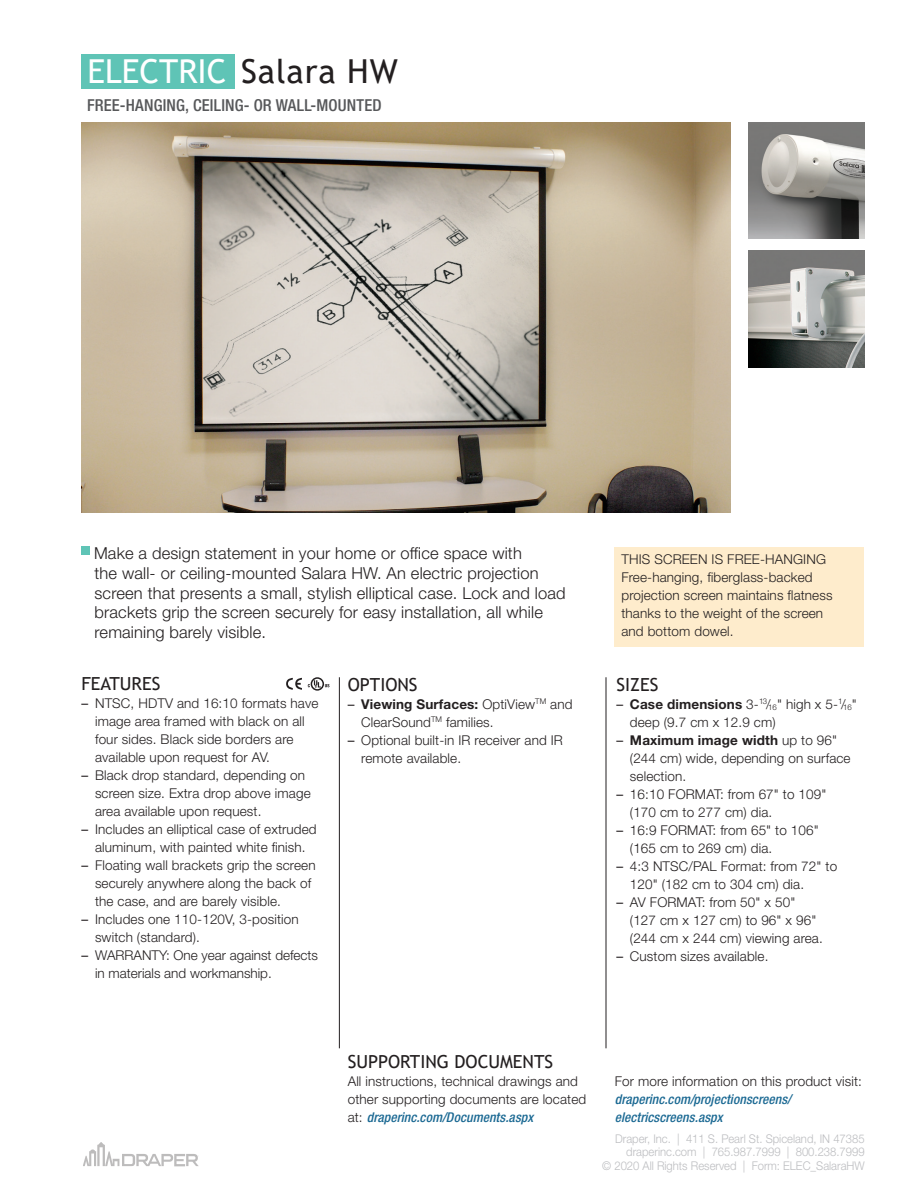
<style>
.page{position:relative;width:918px;height:1188px;background:#fff}
.page>*{position:absolute;margin:0;border:0;box-sizing:border-box;transform-origin:0 0}
.t1{font:33px "Trebuchet MS";color:#fff}
.SMALL_HEADER{font:18px "Trebuchet MS";color:#231f20}
.LARGE_PARAGRAPH{font:300 16.5px/19.8px "Helvetica Neue LT Std";letter-spacing:.01em;color:#231f20}
.SUBHEAD{font:500 condensed 16.5px "Helvetica Neue LT Std";letter-spacing:.005em;color:#57585a}
.BODY_COPY{font:300 13.5px/18px "Helvetica Neue LT Std";letter-spacing:.01em;color:#231f20}
.BODY_COPY-2{font:italic 500 condensed 13.5px/18px "Helvetica Neue LT Std";letter-spacing:.01em;color:#1b6993}
.t2{font:300 12px/13.5px "Helvetica Neue LT Std";color:#bcbdc0;text-align:right;scale:.94 1}
.s1{color:#231f20}
.s2{font-weight:400}
.s3{font-weight:700}
.s4{font-weight:500;font-style:italic;font-stretch:condensed;color:#1b6993}
.s5{font-weight:300;font-style:normal;font-stretch:normal;color:#231f20}
</style>
<div class="page">
<div style="left:81px;top:54px;width:153px;height:34px;background:#5fc4b6"></div>
<svg style="left:83px;top:1142px;width:116px;height:24px"></svg>
<img style="left:81px;top:122px;width:649px;height:391px">
<div style="left:81px;top:546px;width:8px;height:8px;background:#5fc4b6"></div>
<hr style="left:606px;top:677px;width:1px;height:371px;background:#231f20">
<hr style="left:339px;top:677px;width:1px;height:371px;background:#231f20">
<div style="left:615px;top:547px;width:249px;height:99px;background:#feeccc"></div>
<svg style="left:286px;top:678px;width:16px;height:12px"></svg>
<div style="left:311px;top:677px;width:13px;height:14px;border:2px solid #231f20;border-radius:50%"></div>
<svg style="left:308px;top:680px;width:21px;height:8px"></svg>
<img style="left:748px;top:123px;width:117px;height:116px">
<img style="left:748px;top:251px;width:117px;height:116px">
<p class="t1" style="left:87px;top:51px;width:312px">ELECTRIC <span class="s1">Salara HW</span></p>
<p class="SUBHEAD" style="left:87px;top:95px;width:296px">FREE-HANGING, CEILING- OR WALL-MOUNTED</p>
<p class="LARGE_PARAGRAPH" style="left:94px;top:543px;width:473px">Make a design statement in your home or office space with<br>the wall- or ceiling-mounted Salara HW. An electric projection screen that presents a small, stylish elliptical case. Lock and load brackets grip the screen securely for easy installation, all while remaining barely visible.</p>
<p class="BODY_COPY" style="left:621px;top:549px;width:213px">THIS SCREEN IS FREE-HANGING<br>Free-hanging, fiberglass-backed projection screen maintains flatness thanks to the weight of the screen and bottom dowel.</p>
<p class="SMALL_HEADER" style="left:82px;top:672px;width:80px">FEATURES</p>
<p class="BODY_COPY" style="left:95px;top:694px;width:225px;text-indent:-14px"><span class="s2">–</span> NTSC, HDTV and 16:10 formats have image area framed with black on all four sides. Black side borders are available upon request for AV.</p>
<p class="BODY_COPY" style="left:95px;top:766px;width:217px;text-indent:-14px"><span class="s2">–</span> Black drop standard, depending on screen size. Extra drop above image area available upon request.</p>
<p class="BODY_COPY" style="left:82px;top:820px;width:237px;text-align:center"><span class="s2">–</span> Includes an elliptical case of extruded aluminum, with painted white finish.</p>
<p class="BODY_COPY" style="left:95px;top:856px;width:222px;text-indent:-14px"><span class="s2">–</span> Floating wall brackets grip the screen securely anywhere along the back of the case, and are barely visible.</p>
<p class="BODY_COPY" style="left:95px;top:910px;width:205px;text-indent:-14px"><span class="s2">–</span> Includes one 110-120V, 3-position switch (standard).</p>
<p class="BODY_COPY" style="left:95px;top:946px;width:225px;text-indent:-14px"><span class="s2">–</span> WARRANTY: One year against defects in materials and workmanship.</p>
<p class="SMALL_HEADER" style="left:348px;top:673px;width:71px">OPTIONS</p>
<p class="BODY_COPY" style="left:361px;top:694px;width:213px;text-indent:-14px"><span class="s2">–</span> <span class="s3">Viewing Surfaces:</span> OptiView<sup>TM</sup> and<br>ClearSound<sup>TM</sup> families.</p>
<p class="BODY_COPY" style="left:361px;top:730px;width:203px;text-indent:-14px"><span class="s2">–</span> Optional built-in IR receiver and IR remote available.</p>
<p class="SMALL_HEADER" style="left:616px;top:673px;width:43px">SIZES</p>
<p class="BODY_COPY" style="left:630px;top:694px;width:229px;text-indent:-13px"><span class="s2">–</span> <span class="s3">Case dimensions</span> 3-<sup>13</sup>/<sub>16</sub>" high x 5-<sup>1</sup>/<sub>16</sub>" deep (9.7 cm x 12.9 cm)</p>
<p class="BODY_COPY" style="left:630px;top:730px;width:222px;text-indent:-14px"><span class="s2">–</span> <span class="s3">Maximum image width</span> up to 96" (244 cm) wide, depending on surface selection.</p>
<p class="BODY_COPY" style="left:630px;top:784px;width:198px;text-indent:-14px"><span class="s2">–</span> 16:10 FORMAT: from 67" to 109" (170 cm to 277 cm) dia.</p>
<p class="BODY_COPY" style="left:630px;top:820px;width:190px;text-indent:-14px"><span class="s2">–</span> 16:9 FORMAT: from 65" to 106" (165 cm to 269 cm) dia.</p>
<p class="BODY_COPY" style="left:630px;top:856px;width:209px;text-indent:-14px"><span class="s2">–</span> 4:3 NTSC/PAL Format: from 72" to<br>120" (182 cm to 304 cm) dia.</p>
<p class="BODY_COPY" style="left:630px;top:892px;width:194px;text-indent:-14px"><span class="s2">–</span> AV FORMAT: from 50" x 50" (127 cm x 127 cm) to 96" x 96" (244 cm x 244 cm) viewing area.</p>
<p class="BODY_COPY" style="left:616px;top:946px;width:153px"><span class="s2">–</span> Custom sizes available.</p>
<p class="SMALL_HEADER" style="left:348px;top:1050px;width:207px">SUPPORTING DOCUMENTS</p>
<p class="BODY_COPY" style="left:348px;top:1072px;width:240px">All instructions, technical drawings and other supporting documents are located at: <span class="s4">draperinc.com/Documents.aspx</span></p>
<p class="BODY_COPY-2" style="left:615px;top:1072px;width:249px"><span class="s5">For more information on this product visit: </span>draperinc.com/projectionscreens/ electricscreens.aspx</p>
<p class="t2" style="left:602px;top:1131px;width:281px">Draper, Inc. | 411 S. Pearl St. Spiceland, IN 47385 draperinc.com | 765.987.7999 | 800.238.7999<br>© 2020 All Rights Reserved | Form: ELEC_SalaraHW</p>
</div>
